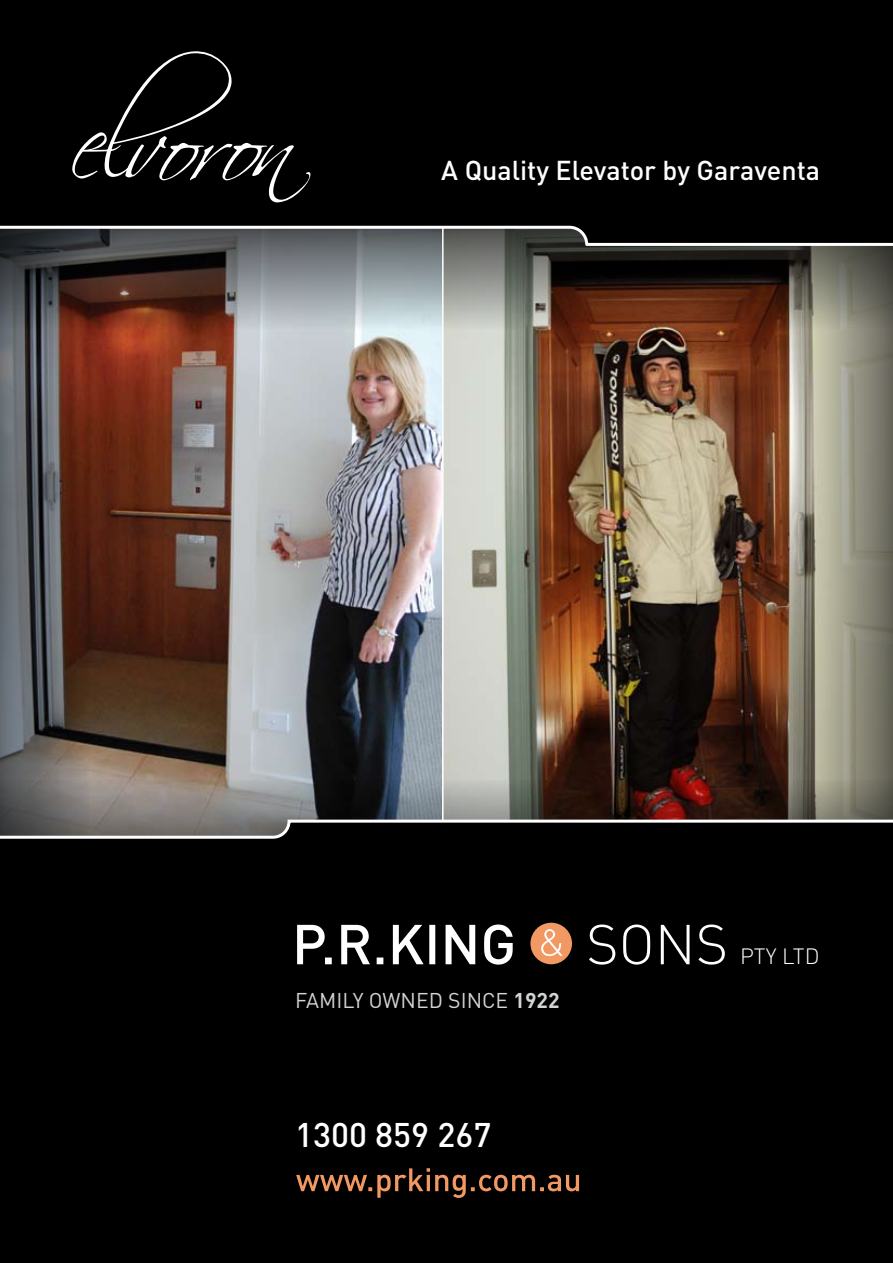
<style>
.page{position:relative;width:893px;height:1263px;background:#fff}
.page>*{position:absolute;margin:0;border:0;box-sizing:border-box;transform-origin:0 0}
.t1{font:500 33.75px "FFDIN";color:#fff}
.t2{font:500 27px "FFDIN";color:#fff}
.t3{font:300 21.9px "FFDIN";color:#fff}
.t4{font:21.15px "FFDIN";color:#d1d3d4}
.s1{font-weight:700}
</style>
<div class="page">
<img style="left:90px;top:329px;width:352px;height:449px">
<svg style="left:0;top:329px;width:90px;height:449px;background:#5a504f"></svg>
<img style="left:444px;top:329px;width:354px;height:449px">
<svg style="left:798px;top:329px;width:95px;height:449px;background:#969483"></svg>
<img style="left:0;top:778px;width:893px;height:40px">
<div style="left:0;top:818px;width:893px;height:445px;background:#000"></div>
<svg style="left:296px;top:1168px;width:283px;height:30px;background:#372316"></svg>
<svg style="left:297px;top:924px;width:428px;height:40px"></svg>
<svg style="left:0;top:247px;width:893px;height:82px;background:#625751"></svg>
<svg style="left:0;top:0;width:893px;height:247px;background:#070808"></svg>
<svg style="left:72px;top:51px;width:238px;height:152px;background:#141414"></svg>
<hr style="left:442px;top:227px;width:2px;height:594px;background:#fff">
<p class="t2" style="left:441px;top:153px;width:380px">A Quality Elevator by Garaventa</p>
<p class="t4" style="left:295px;top:987px;width:266px">FAMILY OWNED SINCE <span class="s1">1922</span></p>
<p class="t1" style="left:295px;top:1113px;width:198px">1300 859 267</p>
<p class="t3" style="left:740px;top:943px;width:81px">PTY LTD</p>
</div>
